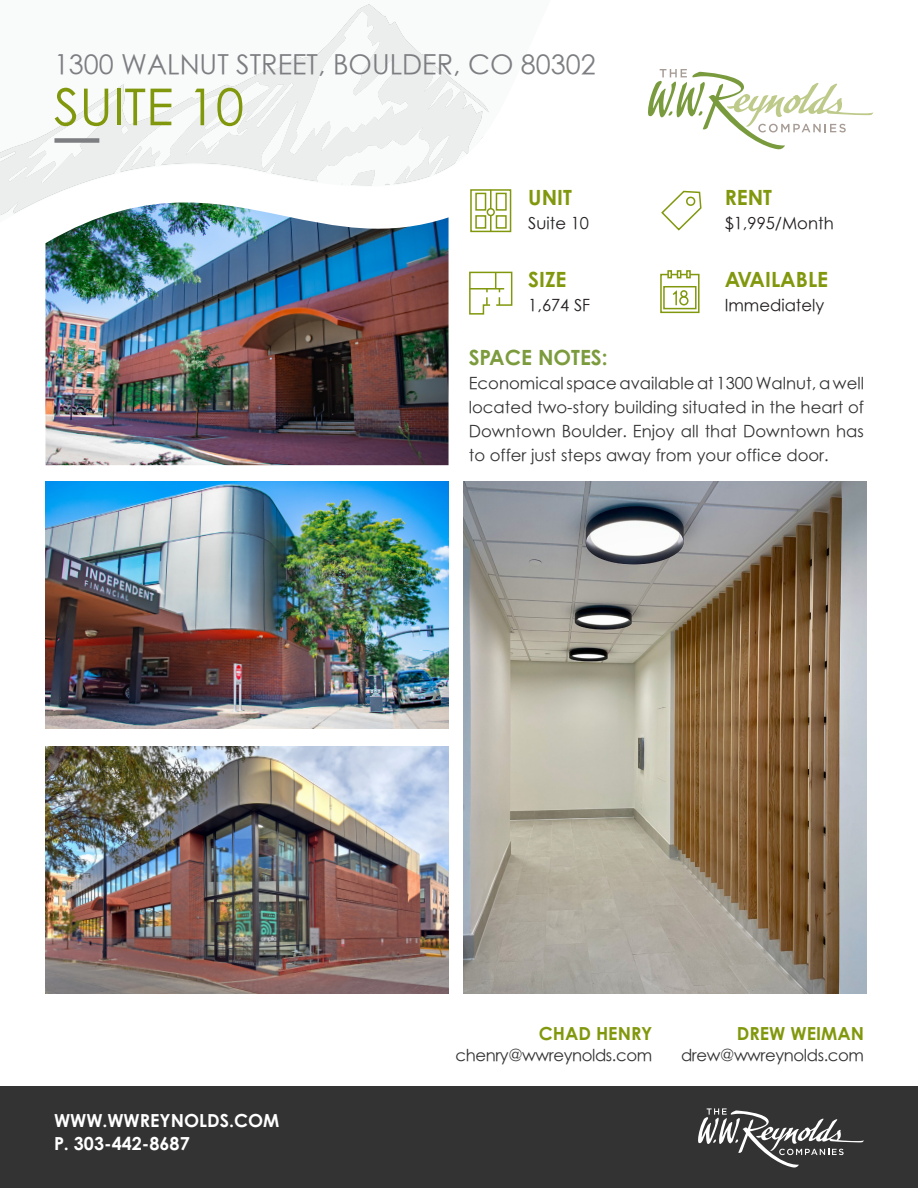
<style>
.page{position:relative;width:918px;height:1188px;background:#fff}
.page>*{position:absolute;margin:0;border:0;box-sizing:border-box;transform-origin:0 0}
.t1{font:51px "TR Century Gothic";color:#81980d}
.t2{font:27px "TR Century Gothic";color:#7c7e81}
.t3{font:700 21px "Century Gothic Std";color:#81980d}
.t4{font:700 21px "Century Gothic Std";color:#7c9b3d}
.t5{font:700 18px "Century Gothic Std";color:#fff}
.t6{font:700 18px "Century Gothic Std";color:#81980d}
.t7{font:16.5px/24px "TR Century Gothic";color:#333;text-align:justify}
.t8{font:16.5px "TR Century Gothic";letter-spacing:-.025em;color:#333}
.t9{font:16.5px "TR Century Gothic";color:#231f20}
</style>
<div class="page">
<svg style="left:0;top:4px;width:489px;height:212px"></svg>
<svg style="left:8px;top:11px;width:460px;height:199px"></svg>
<svg style="left:648px;top:69px;width:226px;height:80px"></svg>
<div style="left:0;top:1086px;width:918px;height:102px;background:#333"></div>
<div style="left:54px;top:138px;width:45px;height:5px;background:#7c7e81"></div>
<svg style="left:469px;top:271px;width:44px;height:44px"></svg>
<svg style="left:661px;top:190px;width:41px;height:41px"></svg>
<div style="left:470px;top:189px;width:41px;height:43px;border:2px solid #81980d"></div>
<div style="left:475px;top:193px;width:11px;height:18px;border:2px solid #81980d"></div>
<div style="left:496px;top:193px;width:11px;height:18px;border:2px solid #81980d"></div>
<div style="left:496px;top:215px;width:11px;height:14px;border:2px solid #81980d"></div>
<div style="left:475px;top:215px;width:11px;height:14px;border:2px solid #81980d"></div>
<svg style="left:490px;top:190px;width:2px;height:18px"></svg>
<div style="left:487px;top:208px;width:8px;height:8px;border:2px solid #81980d;border-radius:50%"></div>
<svg style="left:490px;top:216px;width:2px;height:15px"></svg>
<svg style="left:698px;top:1108px;width:166px;height:59px"></svg>
<div style="left:660px;top:274px;width:40px;height:39px;border:2px solid #81980d"></div>
<div style="left:663px;top:286px;width:34px;height:23px;border:2px solid #81980d"></div>
<svg style="left:667px;top:270px;width:5px;height:8px"></svg>
<svg style="left:686px;top:270px;width:5px;height:8px"></svg>
<svg style="left:677px;top:270px;width:4px;height:8px"></svg>
<div style="left:680px;top:290px;width:8px;height:7px;border:2px solid #81980d;border-radius:50%"></div>
<div style="left:679px;top:296px;width:10px;height:9px;border:2px solid #81980d;border-radius:50%"></div>
<svg style="left:671px;top:288px;width:7px;height:19px"></svg>
<img style="left:45px;top:202px;width:404px;height:263px">
<img style="left:45px;top:482px;width:404px;height:247px">
<img style="left:45px;top:746px;width:404px;height:247px">
<img style="left:464px;top:482px;width:403px;height:511px">
<p class="t2" style="left:54px;top:47px;width:543px">1300 WALNUT STREET, BOULDER, CO 80302</p>
<p class="t1" style="left:54px;top:74px;width:192px">SUITE 10</p>
<p class="t3" style="left:528px;top:184px;width:45px">UNIT</p>
<p class="t9" style="left:528px;top:212px;width:62px">Suite 10</p>
<p class="t3" style="left:528px;top:266px;width:40px">SIZE</p>
<p class="t9" style="left:528px;top:294px;width:63px">1,674 SF</p>
<p class="t3" style="left:725px;top:184px;width:49px">RENT</p>
<p class="t9" style="left:725px;top:212px;width:111px">$1,995/Month</p>
<p class="t3" style="left:725px;top:266px;width:105px">AVAILABLE</p>
<p class="t9" style="left:725px;top:294px;width:101px">Immediately</p>
<p class="t4" style="left:469px;top:344px;width:141px">SPACE NOTES:</p>
<p class="t7" style="left:469px;top:370px;width:397px">Economical space available at 1300 Walnut, a well located two-story building situated in the heart of Downtown Boulder. Enjoy all that Downtown has to offer just steps away from your office door.</p>
<p class="t5" style="left:54px;top:1110px;width:227px">WWW.WWREYNOLDS.COM</p>
<p class="t5" style="left:54px;top:1132px;width:137px">P. 303-442-8687</p>
<p class="t6" style="left:539px;top:1023px;width:115px">CHAD HENRY</p>
<p class="t8" style="left:455px;top:1045px;width:198px">chenry@wwreynolds.com</p>
<p class="t6" style="left:737px;top:1023px;width:129px">DREW WEIMAN</p>
<p class="t8" style="left:681px;top:1045px;width:184px">drew@wwreynolds.com</p>
</div>
